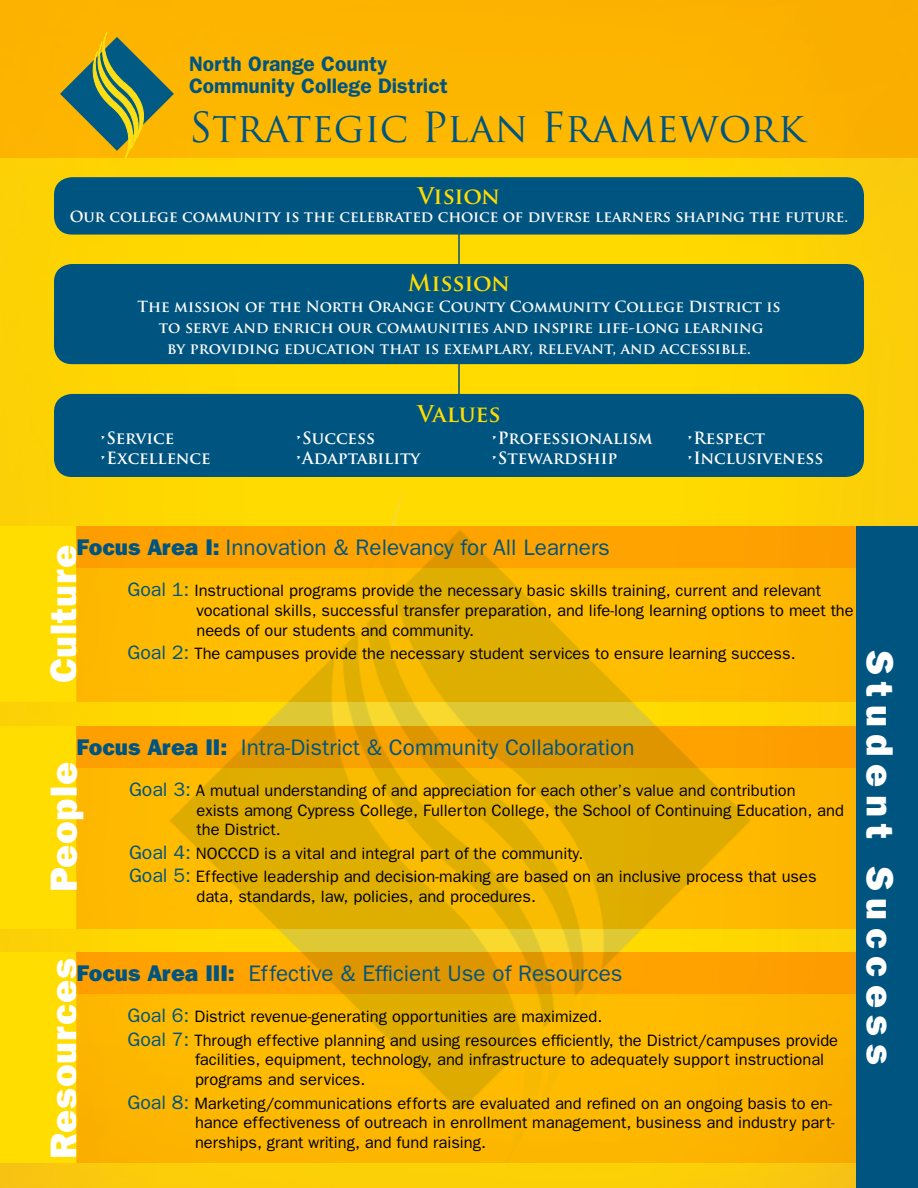
<style>
.page{position:relative;width:918px;height:1188px;background:#fff}
.page>*{position:absolute;margin:0;border:0;box-sizing:border-box;transform-origin:0 0}
.t1{font:40.5px "Trajan Pro";color:#005480}
.t2{font:800 37.5px "Franklin Gothic IT Cby BT";letter-spacing:.02em;color:#fff}
.t3{font:800 37.5px "Franklin Gothic IT Cby BT";letter-spacing:.2em;color:#fff}
.t4{font:22.5px "Franklin Gothic";color:#005480}
.t5{font:700 22.5px "Trajan Pro";letter-spacing:-.015em;color:#fd0}
.t6{font:600 21px/22.5px "Franklin Gothic";color:#005480}
.t7{font:16.5px/19.8px "Franklin Gothic";color:#000}
.t8{font:700 16.5px "Trajan Pro";color:#fff}
.t9{font:700 15px/21px "Trajan Pro";color:#fff;text-align:center}
.s1{font-family:"Franklin Gothic IT Cby BT";font-weight:800}
.s2{font-size:19.5px;color:#005480}
</style>
<div class="page">
<img style="left:0;top:158px;width:918px;height:1030px">
<div style="left:54px;top:177px;width:810px;height:58px;background:#005480;border-radius:18px"></div>
<hr style="left:458px;top:231px;width:2px;height:169px;background:#005480">
<div style="left:54px;top:394px;width:810px;height:83px;background:#005480;border-radius:18px"></div>
<div style="left:54px;top:264px;width:810px;height:100px;background:#005480;border-radius:18px"></div>
<div style="left:0;top:526px;width:76px;height:176px;background:#fd0"></div>
<svg style="left:76px;top:568px;width:780px;height:134px;background:#f7b800"></svg>
<div style="left:76px;top:526px;width:834px;height:42px;background:#ffa200"></div>
<div style="left:0;top:726px;width:76px;height:202px;background:#fd0"></div>
<svg style="left:76px;top:768px;width:780px;height:160px;background:#edb300"></svg>
<svg style="left:76px;top:726px;width:780px;height:42px;background:#ef9b00"></svg>
<div style="left:0;top:952px;width:76px;height:211px;background:#fd0"></div>
<svg style="left:76px;top:994px;width:780px;height:169px;background:#fab600"></svg>
<svg style="left:76px;top:952px;width:780px;height:42px;background:#f59d00"></svg>
<div style="left:0;top:0;width:918px;height:158px;background:#fcb400"></div>
<svg style="left:60px;top:32px;width:114px;height:127px"></svg>
<div style="left:856px;top:526px;width:62px;height:662px;background:#005480"></div>
<p class="t6" style="left:189px;top:52px;width:260px">North Orange County<br>Community College District</p>
<h1 class="t1" style="left:189px;top:102px;width:617px">Strategic Plan Framework</h1>
<h3 class="t5" style="left:418px;top:182px;width:84px">Vision</h3>
<p class="t9" style="left:70px;top:206px;width:780px">Our college community is the celebrated choice of diverse learners shaping the future.</p>
<h3 class="t5" style="left:408px;top:268px;width:104px">Mission</h3>
<p class="t9" style="left:137px;top:296px;width:645px">The mission of the North Orange County Community College District is to serve and enrich our communities and inspire life-long learning<br>by providing education that is exemplary, relevant, and accessible.</p>
<p class="t8" style="left:100px;top:428px;width:76px">•Service</p>
<p class="t8" style="left:100px;top:448px;width:113px">•Excellence</p>
<h3 class="t5" style="left:417px;top:400px;width:85px">Values</h3>
<p class="t8" style="left:295px;top:428px;width:81px">•Success</p>
<p class="t8" style="left:295px;top:448px;width:127px">•Adaptability</p>
<p class="t8" style="left:491px;top:428px;width:164px">•Professionalism</p>
<p class="t8" style="left:491px;top:448px;width:128px">•Stewardship</p>
<p class="t8" style="left:686px;top:428px;width:80px">•Respect</p>
<p class="t8" style="left:686px;top:448px;width:139px">•Inclusiveness</p>
<h3 class="t4" style="left:76px;top:535px;width:535px"><span class="s1">Focus Area I:</span> Innovation &amp; Relevancy for All Learners</h3>
<h2 class="t2" style="left:40px;top:683px;width:139px;rotate:-90deg">Culture</h2>
<p class="t7" style="left:196px;top:580px;width:659px;text-indent:-69px"><span class="s2">Goal 1:</span> Instructional programs provide the necessary basic skills training, current and relevant vocational skills, successful transfer preparation, and life-long learning options to meet the needs of our students and community.</p>
<p class="t7" style="left:128px;top:643px;width:670px"><span class="s2">Goal 2:</span> The campuses provide the necessary student services to ensure learning success.</p>
<h3 class="t4" style="left:76px;top:734px;width:560px"><span class="s1">Focus Area II:</span> Intra-District &amp; Community Collaboration</h3>
<h2 class="t2" style="left:40px;top:892px;width:132px;rotate:-90deg">People</h2>
<p class="t7" style="left:196px;top:780px;width:649px;text-indent:-68px"><span class="s2">Goal 3:</span> A mutual understanding of and appreciation for each other’s value and contribution<br>exists among Cypress College, Fullerton College, the School of Continuing Education, and the District.</p>
<p class="t7" style="left:129px;top:841px;width:689px;line-height:23.4px"><span class="s2">Goal 4:</span> NOCCCD is a vital and integral part of the community.<br><span class="s2">Goal 5:</span> Effective leadership and decision-making are based on an inclusive process that uses</p>
<p class="t7" style="left:196px;top:886px;width:341px">data, standards, law, policies, and procedures.</p>
<h2 class="t2" style="left:40px;top:1159px;width:202px;rotate:-90deg">Resources</h2>
<h3 class="t4" style="left:76px;top:961px;width:548px"><span class="s1">Focus Area III:</span> Effective &amp; Efficient Use of Resources</h3>
<p class="t7" style="left:128px;top:1005px;width:712px;line-height:23.4px"><span class="s2">Goal 6:</span> District revenue-generating opportunities are maximized.<br><span class="s2">Goal 7:</span> Through effective planning and using resources efficiently, the District/campuses provide</p>
<p class="t7" style="left:195px;top:1050px;width:631px">facilities, equipment, technology, and infrastructure to adequately support instructional programs and services.</p>
<p class="t7" style="left:195px;top:1093px;width:641px;text-indent:-68px"><span class="s2">Goal 8:</span> Marketing/communications efforts are evaluated and refined on an ongoing basis to en&shy;hance effectiveness of outreach in enrollment management, business and industry part&shy;nerships, grant writing, and fund raising.</p>
<h2 class="t3" style="left:904px;top:650px;width:417px;rotate:90deg">Student Success</h2>
</div>
